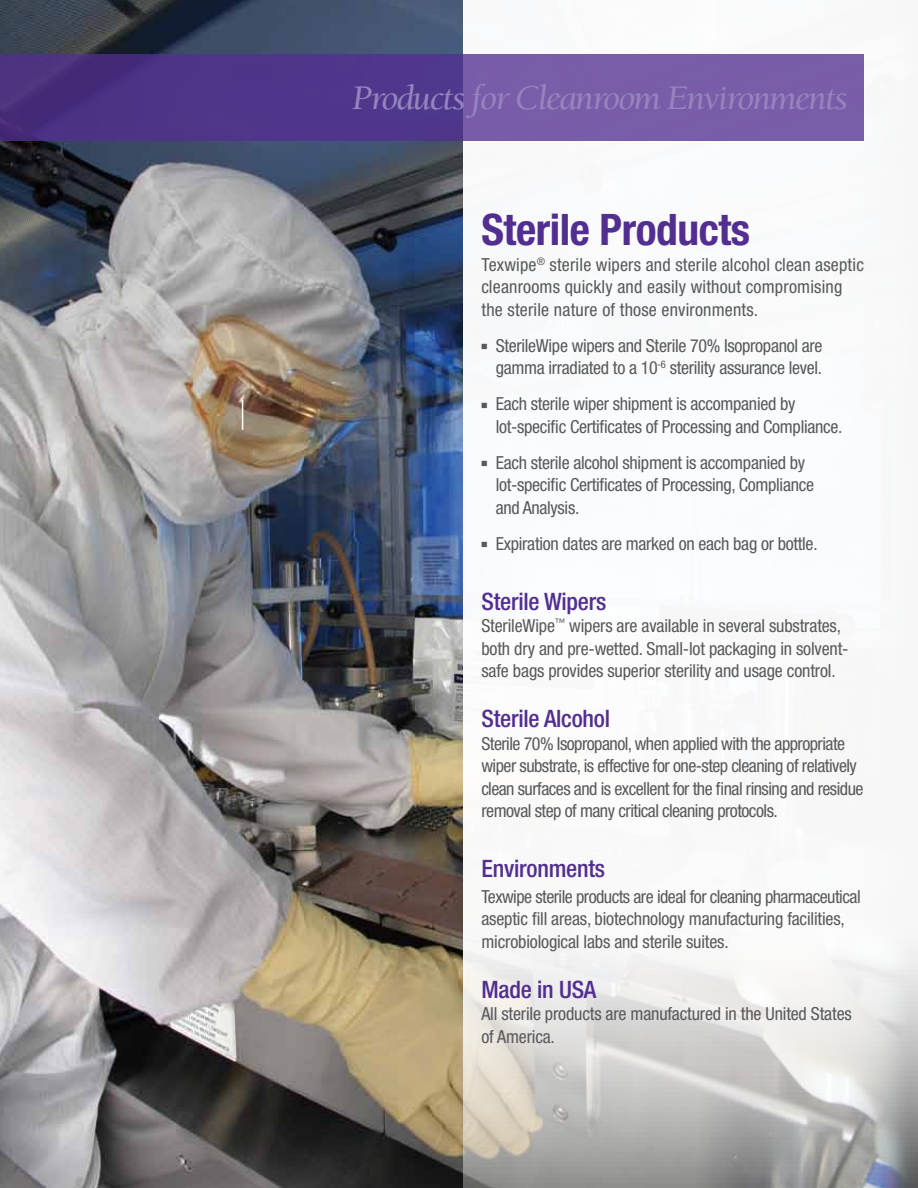
<style>
.page{position:relative;width:918px;height:1188px;background:#fff}
.page>*{position:absolute;margin:0;border:0;box-sizing:border-box;transform-origin:0 0}
.t1{font:700 condensed 43.5px "Helvetica Neue";letter-spacing:-.01em;color:#522e91}
.t2{font:italic 35.55px "Berkeley";letter-spacing:-.05em;color:#9784be;scale:1.05 1}
.t3{font:500 condensed 24px "Helvetica Neue";letter-spacing:-.01em;color:#522e91}
.t4{font:condensed 18px/22.5px "Helvetica Neue";letter-spacing:-.015em;color:#58595b}
.t5{font:condensed 18px/22.5px "Helvetica Neue";letter-spacing:.01em;color:#58595b}
.s1{font-family:"Universal Newswith Comm Pi";font-stretch:normal;font-size:10.5px}
</style>
<div class="page">
<img style="left:0;top:0;width:464px;height:1188px">
<svg style="left:464px;top:940px;width:454px;height:248px"></svg>
<hr style="left:242px;top:400px;width:1px;height:30px;background:#fff">
<svg style="left:0;top:54px;width:864px;height:87px;background:#604695"></svg>
<h2 class="t2" style="left:352px;top:79px;width:474px">Products for Cleanroom Environments</h2>
<h1 class="t1" style="left:482px;top:203px;width:270px">Sterile Products</h1>
<p class="t5" style="left:482px;top:253px;width:384px">Texwipe<sup>®</sup> sterile wipers and sterile alcohol clean aseptic cleanrooms quickly and easily without compromising the sterile nature of those environments.</p>
<p class="t4" style="left:482px;top:334px;width:343px;text-align:right"><span class="s1">7</span> SterileWipe wipers and Sterile 70% Isopropanol are gamma irradiated to a 10<sup>-6</sup> sterility assurance level.</p>
<p class="t4" style="left:496px;top:393px;width:348px;text-indent:-14px"><span class="s1">7</span> Each sterile wiper shipment is accompanied by lot-specific Certificates of Processing and Compliance.</p>
<p class="t4" style="left:496px;top:451px;width:320px;text-indent:-14px"><span class="s1">7</span> Each sterile alcohol shipment is accompanied by lot-specific Certificates of Processing, Compliance and Analysis.</p>
<p class="t4" style="left:482px;top:532px;width:338px"><span class="s1">7</span> Expiration dates are marked on each bag or bottle.</p>
<h3 class="t3" style="left:482px;top:587px;width:126px">Sterile Wipers</h3>
<p class="t4" style="left:482px;top:615px;width:369px">SterileWipe<sup>™</sup> wipers are available in several substrates, both dry and pre-wetted. Small-lot packaging in solvent&shy;safe bags provides superior sterility and usage control.</p>
<h3 class="t3" style="left:482px;top:704px;width:130px">Sterile Alcohol</h3>
<p class="t4" style="left:482px;top:732px;width:383px">Sterile 70% Isopropanol, when applied with the appropriate wiper substrate, is effective for one-step cleaning of relatively clean surfaces and is excellent for the final rinsing and residue removal step of many critical cleaning protocols.</p>
<h3 class="t3" style="left:482px;top:854px;width:125px">Environments</h3>
<p class="t4" style="left:482px;top:885px;width:381px">Texwipe sterile products are ideal for cleaning pharmaceutical aseptic fill areas, biotechnology manufacturing facilities, microbiological labs and sterile suites.</p>
<h3 class="t3" style="left:482px;top:975px;width:116px">Made in USA</h3>
<p class="t4" style="left:482px;top:1002px;width:372px">All sterile products are manufactured in the United States of America.</p>
</div>
